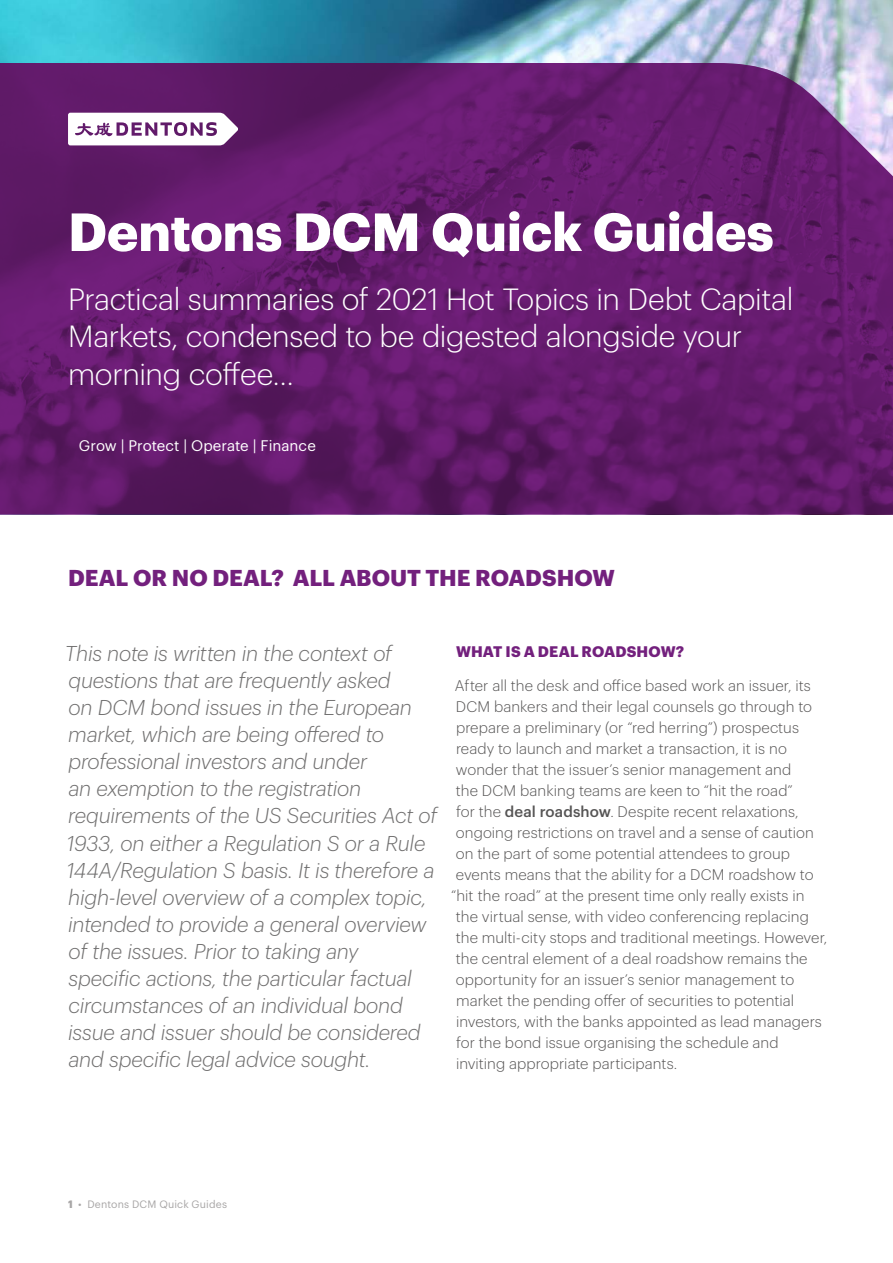
<style>
.page{position:relative;width:893px;height:1263px;background:#fff}
.page>*{position:absolute;margin:0;border:0;box-sizing:border-box;transform-origin:0 0}
.t1{font:700 52.5px "Dentons Sans";letter-spacing:-.005em;color:#fff}
.t2{font:300 30px/37.5px "Dentons Sans";letter-spacing:-.01em;color:#fff}
.t3{font:700 22.5px "Dentons Sans";color:#73207d}
.t4{font:italic 300 21px/27px "Dentons Sans";letter-spacing:-.01em;color:#706f6f}
.t5{font:300 15px "Dentons Sans";letter-spacing:.005em;color:#555454}
.t6{font:15px "Dentons Sans";color:#fff}
.t7{font:700 15px "Dentons Sans";letter-spacing:.005em;color:#73207d}
.t8{font:10.5px "Dentons Sans";letter-spacing:.015em;color:#a8a6a6}
.s1{font-weight:500}
.s2{font-weight:700}
</style>
<div class="page">
<img style="left:0;top:0;width:893px;height:63px">
<svg style="left:0;top:63px;width:893px;height:451px;background:#651e6e"></svg>
<svg style="left:68px;top:113px;width:170px;height:32px"></svg>
<h1 class="t1" style="left:68px;top:191px;width:707px">Dentons DCM Quick Guides</h1>
<h2 class="t2" style="left:68px;top:278px;width:727px">Practical summaries of 2021 Hot Topics in Debt Capital<br>Markets, condensed to be digested alongside your morning coffee…</h2>
<p class="t6" style="left:79px;top:434px;width:238px">Grow | Protect | Operate | Finance</p>
<h3 class="t3" style="left:68px;top:560px;width:548px">DEAL OR NO DEAL? ALL ABOUT THE ROADSHOW</h3>
<p class="t4" style="left:65px;top:639px;width:374px">This note is written in the context of questions that are frequently asked<br>on DCM bond issues in the European market, which are being offered to professional investors and under<br>an exemption to the registration requirements of the US Securities Act of 1933, on either a Regulation S or a Rule 144A/Regulation S basis. It is therefore a high-level overview of a complex topic, intended to provide a general overview of the issues. Prior to taking any<br>specific actions, the particular factual circumstances of an individual bond issue and issuer should be considered and specific legal advice sought.</p>
<p class="t7" style="left:456px;top:639px;width:230px">WHAT IS A DEAL ROADSHOW?</p>
<p class="t5" style="left:455px;top:675px;width:357px">After all the desk and office based work an issuer, its</p>
<p class="t5" style="left:456px;top:696px;width:358px">DCM bankers and their legal counsels go through to</p>
<p class="t5" style="left:456px;top:717px;width:345px">prepare a preliminary (or “red herring”) prospectus</p>
<p class="t5" style="left:456px;top:738px;width:332px">ready to launch and market a transaction, it is no</p>
<p class="t5" style="left:456px;top:759px;width:337px">wonder that the issuer’s senior management and</p>
<p class="t5" style="left:456px;top:780px;width:339px">the DCM banking teams are keen to “hit the road”</p>
<p class="t5" style="left:456px;top:801px;width:344px">for the <span class="s1">deal roadshow</span>. Despite recent relaxations,</p>
<p class="t5" style="left:456px;top:822px;width:360px">ongoing restrictions on travel and a sense of caution</p>
<p class="t5" style="left:456px;top:843px;width:336px">on the part of some potential attendees to group</p>
<p class="t5" style="left:456px;top:864px;width:359px">events means that the ability for a DCM roadshow to</p>
<p class="t5" style="left:451px;top:885px;width:355px">“hit the road” at the present time only really exists in</p>
<p class="t5" style="left:456px;top:906px;width:355px">the virtual sense, with video conferencing replacing</p>
<p class="t5" style="left:456px;top:927px;width:373px">the multi-city stops and traditional meetings. However,</p>
<p class="t5" style="left:456px;top:948px;width:353px">the central element of a deal roadshow remains the</p>
<p class="t5" style="left:456px;top:969px;width:340px">opportunity for an issuer’s senior management to</p>
<p class="t5" style="left:456px;top:990px;width:340px">market the pending offer of securities to potential</p>
<p class="t5" style="left:456px;top:1011px;width:367px">investors, with the banks appointed as lead managers</p>
<p class="t5" style="left:456px;top:1032px;width:324px">for the bond issue organising the schedule and</p>
<p class="t5" style="left:456px;top:1053px;width:223px">inviting appropriate participants.</p>
<p class="t8" style="left:68px;top:1196px;width:161px"><span class="s2">1</span> • Dentons DCM Quick Guides</p>
</div>
